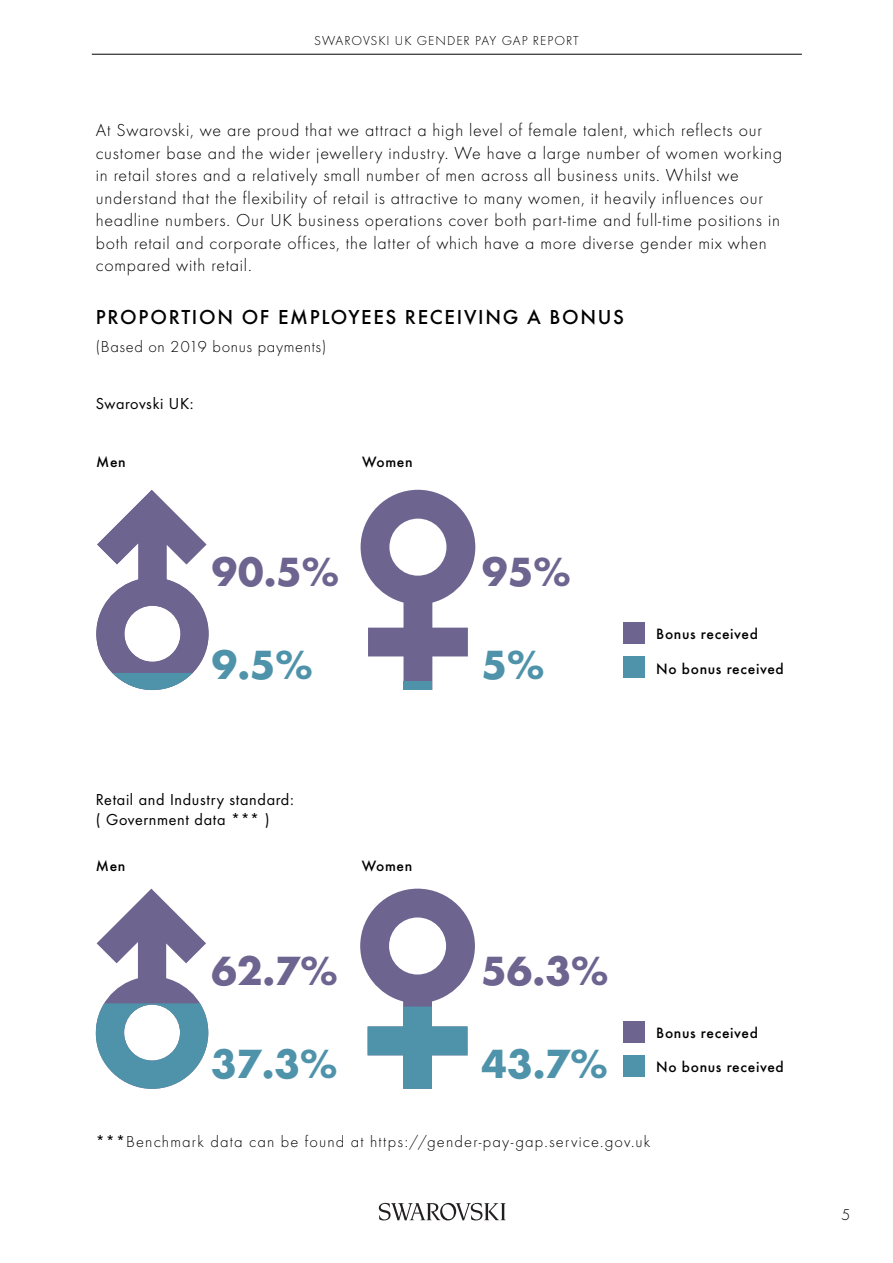
<style>
.page{position:relative;width:893px;height:1263px;background:#fff}
.page>*{position:absolute;margin:0;border:0;box-sizing:border-box;transform-origin:0 0}
.t1{font:700 42.3px "Swarovski Futura";letter-spacing:-.01em;color:#6d6490}
.t2{font:700 42.3px "Swarovski Futura";color:#4f93aa}
.t3{font:500 21px "Swarovski Futura";letter-spacing:.08em;color:#000}
.t4{font:300 18px/22.5px "Swarovski Futura";letter-spacing:.04em;color:#000}
.t5{font:300 16.5px "Swarovski Futura";letter-spacing:.07em;color:#000}
.t6{font:16.5px/19.8px "Swarovski Futura Boo";letter-spacing:.04em;color:#000}
.t7{font:300 16.5px "Swarovski Futura";letter-spacing:.04em;color:#000}
.t8{font:500 15.6px "Swarovski Futura";letter-spacing:.04em;color:#000}
.t9{font:300 13.5px "Swarovski Futura";letter-spacing:.07em;color:#000}
.s1{font-family:"Swarovski Futura Boo";font-weight:400}
</style>
<div class="page">
<hr style="left:92px;top:54px;width:710px;height:1px;background:#000">
<div style="left:623px;top:656px;width:22px;height:22px;background:#4f93aa"></div>
<div style="left:623px;top:622px;width:22px;height:22px;background:#6d6490"></div>
<svg style="left:361px;top:490px;width:114px;height:200px"></svg>
<svg style="left:96px;top:490px;width:113px;height:200px"></svg>
<div style="left:404px;top:681px;width:28px;height:9px;background:#4f93aa"></div>
<div style="left:623px;top:1055px;width:22px;height:21px;background:#4f93aa"></div>
<div style="left:623px;top:1021px;width:22px;height:22px;background:#6d6490"></div>
<svg style="left:96px;top:889px;width:112px;height:200px"></svg>
<svg style="left:360px;top:889px;width:115px;height:200px"></svg>
<svg style="left:379px;top:1203px;width:127px;height:17px"></svg>
<p class="t9" style="left:314px;top:32px;width:266px">SWAROVSKI UK GENDER PAY GAP REPORT</p>
<p class="t4" style="left:96px;top:119px;width:688px">At Swarovski, we are proud that we attract a high level of female talent, which reflects our customer base and the wider jewellery industry. We have a large number of women working in retail stores and a relatively small number of men across all business units. Whilst we understand that the flexibility of retail is attractive to many women, it heavily influences our headline numbers. Our UK business operations cover both part-time and full-time positions in both retail and corporate offices, the latter of which have a more diverse gender mix when compared with retail.</p>
<p class="t3" style="left:96px;top:301px;width:530px">PROPORTION OF EMPLOYEES RECEIVING A BONUS</p>
<p class="t7" style="left:96px;top:336px;width:232px">(Based on 2019 bonus payments)</p>
<p class="t6" style="left:96px;top:393px;width:99px">Swarovski UK:</p>
<p class="t8" style="left:96px;top:450px;width:31px">Men</p>
<p class="t8" style="left:362px;top:450px;width:52px">Women</p>
<h1 class="t1" style="left:211px;top:540px;width:130px">90.5%</h1>
<h1 class="t1" style="left:481px;top:540px;width:91px">95%</h1>
<h1 class="t2" style="left:211px;top:634px;width:103px">9.5%</h1>
<h1 class="t2" style="left:481px;top:634px;width:65px">5%</h1>
<p class="t6" style="left:96px;top:789px;width:199px">Retail and Industry standard: ( Government data *** )</p>
<p class="t8" style="left:96px;top:854px;width:31px">Men</p>
<p class="t8" style="left:362px;top:854px;width:52px">Women</p>
<h1 class="t1" style="left:211px;top:939px;width:129px">62.7%</h1>
<h1 class="t1" style="left:481px;top:939px;width:129px">56.3%</h1>
<h1 class="t2" style="left:211px;top:1032px;width:129px">37.3%</h1>
<h1 class="t2" style="left:481px;top:1032px;width:129px">43.7%</h1>
<p class="t8" style="left:656px;top:622px;width:103px">Bonus received</p>
<p class="t8" style="left:656px;top:657px;width:129px">No bonus received</p>
<p class="t8" style="left:656px;top:1021px;width:103px">Bonus received</p>
<p class="t8" style="left:656px;top:1055px;width:129px">No bonus received</p>
<p class="t5" style="left:96px;top:1131px;width:556px"><span class="s1">***</span>Benchmark data can be found at https://gender-pay-gap.service.gov.uk</p>
<p class="t5" style="left:841px;top:1204px;width:11px">5</p>
</div>
